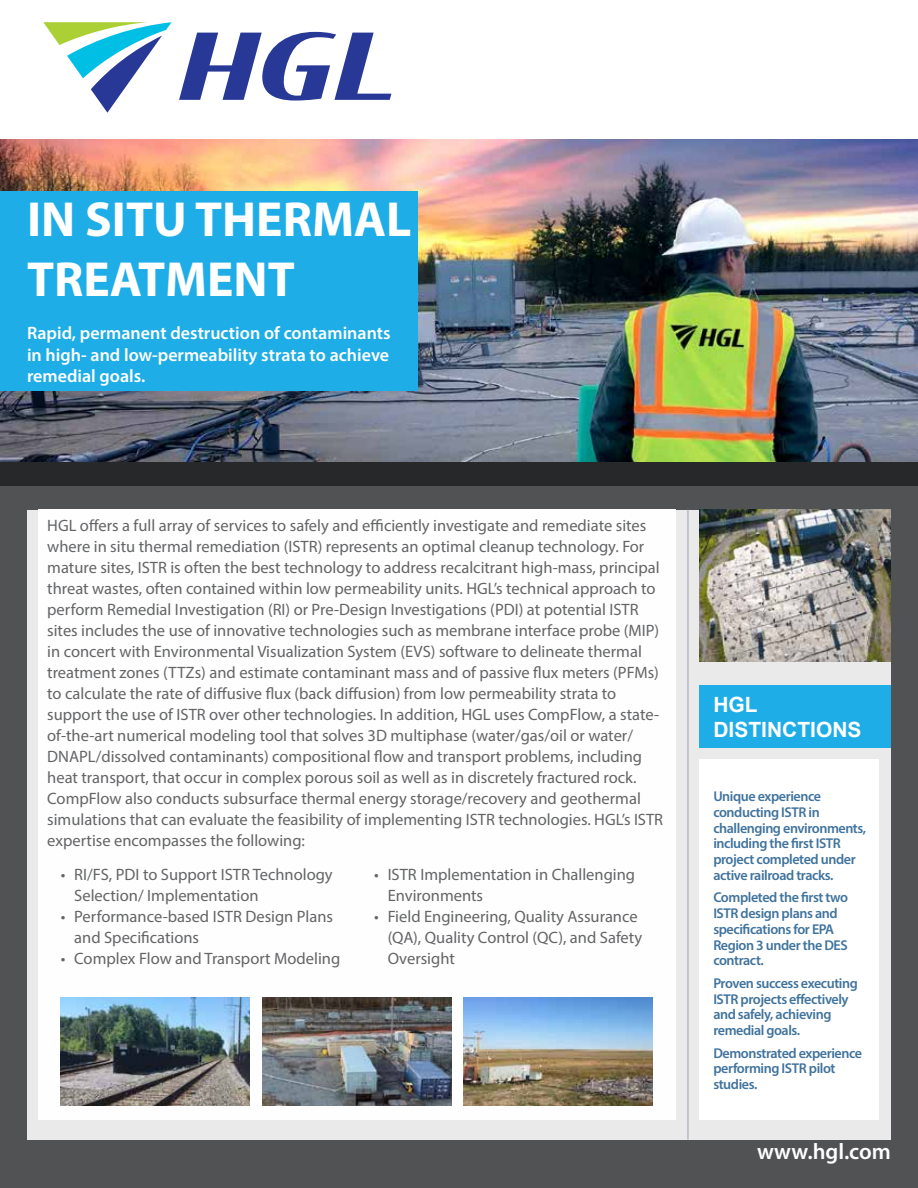
<style>
.page{position:relative;width:918px;height:1188px;background:#fff}
.page>*{position:absolute;margin:0;border:0;box-sizing:border-box;transform-origin:0 0}
.t1{font:700 49.5px/59.4px "Myriad Pro";color:#fff}
.t2{font:600 22.5px "Myriad Pro";color:#fff}
.t3{font:700 21px/25.2px "Arial";color:#fff}
.t4{font:600 18px/21.6px "Myriad Pro";color:#fff;text-align:justify}
.t5{font:16.5px/21px "Myriad Pro";color:#636466}
.t6{font:600 14.25px/15.8px "Myriad Pro";letter-spacing:-.03em;color:#40739d}
</style>
<div class="page">
<img style="left:0;top:140px;width:918px;height:322px">
<div style="left:0;top:191px;width:418px;height:200px;background:#1fade7"></div>
<div style="left:0;top:486px;width:918px;height:702px;background:#515254"></div>
<div style="left:0;top:462px;width:918px;height:24px;background:#272829"></div>
<div style="left:27px;top:510px;width:864px;height:630px;background:#eaeaea"></div>
<div style="left:39px;top:510px;width:637px;height:610px;background:#fefefe"></div>
<hr style="left:687px;top:510px;width:2px;height:630px;background:#b5bac6">
<svg style="left:43px;top:22px;width:129px;height:91px"></svg>
<svg style="left:179px;top:32px;width:212px;height:69px"></svg>
<div style="left:700px;top:685px;width:191px;height:63px;background:#1fade7"></div>
<div style="left:700px;top:760px;width:179px;height:360px;background:#fff"></div>
<img style="left:700px;top:510px;width:191px;height:152px">
<img style="left:262px;top:997px;width:189px;height:108px">
<img style="left:61px;top:997px;width:189px;height:108px">
<img style="left:463px;top:997px;width:189px;height:108px">
<h1 class="t1" style="left:27px;top:188px;width:386px">IN SITU THERMAL<br>TREATMENT</h1>
<p class="t4" style="left:27px;top:322px;width:365px">Rapid, permanent destruction of contaminants in high- and low-permeability strata to achieve remedial goals.</p>
<p class="t5" style="left:47px;top:515px;width:617px">HGL offers a full array of services to safely and efficiently investigate and remediate sites where in situ thermal remediation (ISTR) represents an optimal cleanup technology. For mature sites, ISTR is often the best technology to address recalcitrant high-mass, principal threat wastes, often contained within low permeability units. HGL’s technical approach to perform Remedial Investigation (RI) or Pre-Design Investigations (PDI) at potential ISTR sites includes the use of innovative technologies such as membrane interface probe (MIP) in concert with Environmental Visualization System (EVS) software to delineate thermal treatment zones (TTZs) and estimate contaminant mass and of passive flux meters (PFMs) to calculate the rate of diffusive flux (back diffusion) from low permeability strata to support the use of ISTR over other technologies. In addition, HGL uses CompFlow, a state&shy;of-the-art numerical modeling tool that solves 3D multiphase (water/gas/oil or water/ DNAPL/dissolved contaminants) compositional flow and transport problems, including heat transport, that occur in complex porous soil as well as in discretely fractured rock.<br>CompFlow also conducts subsurface thermal energy storage/recovery and geothermal simulations that can evaluate the feasibility of implementing ISTR technologies. HGL’s ISTR expertise encompasses the following:</p>
<p class="t5" style="left:74px;top:863px;width:260px;text-indent:-13px">• RI/FS, PDI to Support ISTR Technology<br>Selection/ Implementation</p>
<p class="t5" style="left:74px;top:905px;width:260px;text-indent:-13px">• Performance-based ISTR Design Plans and Specifications</p>
<p class="t5" style="left:61px;top:947px;width:281px">• Complex Flow and Transport Modeling</p>
<p class="t5" style="left:388px;top:863px;width:249px;text-indent:-13px">• ISTR Implementation in Challenging<br>Environments</p>
<p class="t5" style="left:388px;top:905px;width:256px;text-indent:-13px">• Field Engineering, Quality Assurance (QA), Quality Control (QC), and Safety<br>Oversight</p>
<p class="t3" style="left:713px;top:692px;width:150px">HGL<br>DISTINCTIONS</p>
<p class="t6" style="left:713px;top:788px;width:154px">Unique experience conducting ISTR in challenging environments, including the first ISTR project completed under active railroad tracks.</p>
<p class="t6" style="left:713px;top:889px;width:136px">Completed the first two<br>ISTR design plans and specifications for EPA<br>Region 3 under the DES contract.</p>
<p class="t6" style="left:713px;top:975px;width:146px">Proven success executing<br>ISTR projects effectively and safely, achieving remedial goals.</p>
<p class="t6" style="left:713px;top:1045px;width:150px">Demonstrated experience performing ISTR pilot studies.</p>
<h2 class="t2" style="left:757px;top:1137px;width:135px">www.hgl.com</h2>
</div>
